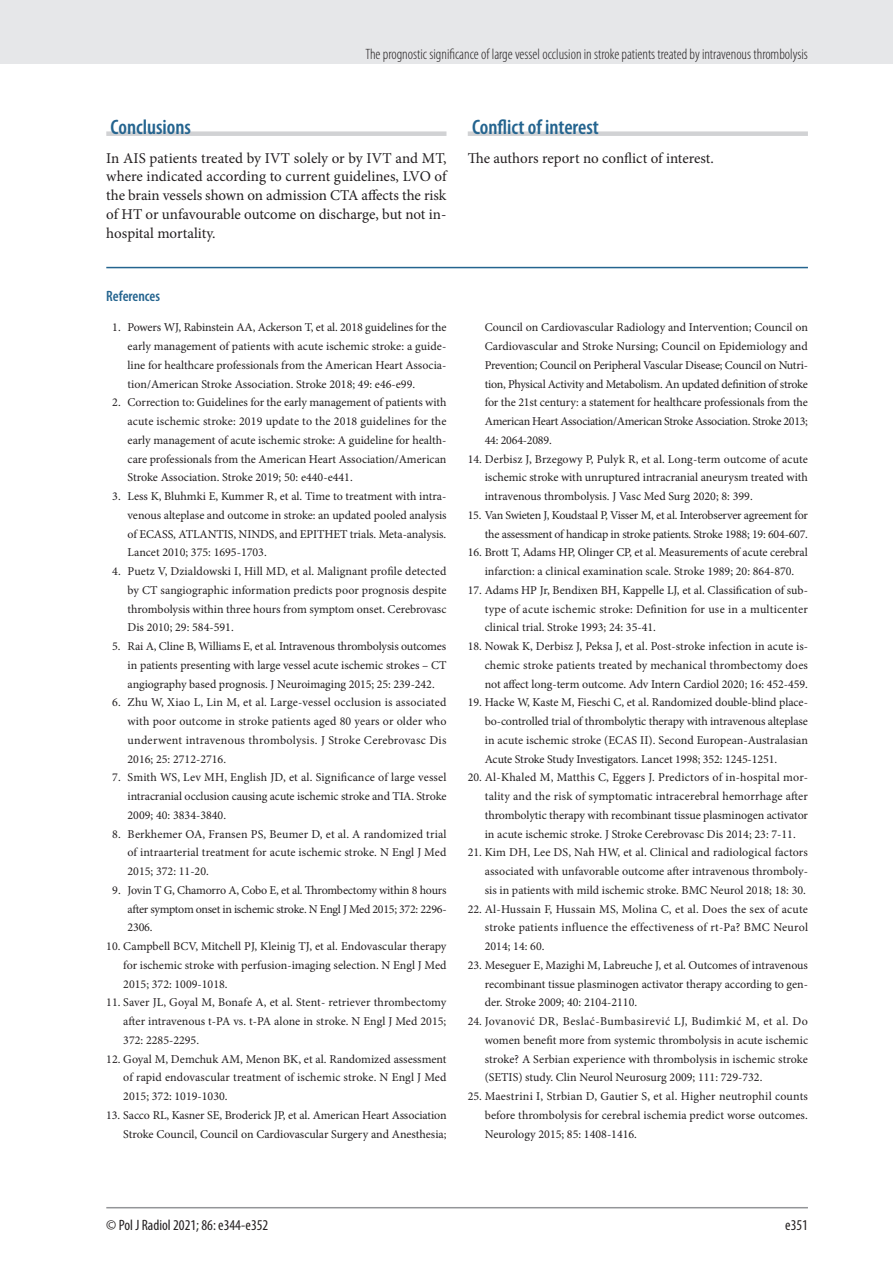
<style>
.page{position:relative;width:893px;height:1263px;background:#fff}
.page>*{position:absolute;margin:0;border:0;box-sizing:border-box;transform-origin:0 0}
.srodtytul_1{font:600 condensed 21px "Myriad Pro";color:#24648f}
.tekst_bez_wciecia{font:15px/18.8px "Minion Pro";letter-spacing:-.005em;color:#231f20}
.t1{font:300 condensed 15px "Myriad Pro";color:#231f20}
.t2{font:condensed 15px "Myriad Pro";color:#231f20}
.Pism{font:600 condensed 15px "Myriad Pro";color:#24648f}
.t3{font:12px/18.8px "Minion Pro";letter-spacing:-.005em;color:#231f20;text-align:justify}
</style>
<div class="page">
<div style="left:0;top:0;width:893px;height:64px;background:#e6e7e9"></div>
<hr style="left:106px;top:1207px;width:702px;height:1px;background:#939598">
<div style="left:106px;top:131px;width:340px;height:5px;background:#d1d2d4"></div>
<div style="left:468px;top:131px;width:340px;height:5px;background:#d1d2d4"></div>
<hr style="left:106px;top:267px;width:702px;height:1px;background:#24648f">
<p class="t1" style="left:365px;top:45px;width:444px">The prognostic significance of large vessel occlusion in stroke patients treated by intravenous thrombolysis</p>
<p class="srodtytul_1" style="left:111px;top:114px;width:82px">Conclusions</p>
<p class="tekst_bez_wciecia" style="left:106px;top:148px;width:342px">In AIS patients treated by IVT solely or by IVT and MT, where indicated according to current guidelines, LVO of the brain vessels shown on admission CTA affects the risk of HT or unfavourable outcome on discharge, but not in&shy;hospital mortality.</p>
<p class="Pism" style="left:106px;top:287px;width:55px">References</p>
<p class="t3" style="left:128px;top:318px;width:320px;text-indent:-15px">1. Powers WJ, Rabinstein AA, Ackerson T, et al. 2018 guidelines for the early management of patients with acute ischemic stroke: a guide&shy;line for healthcare professionals from the American Heart Associa&shy;tion/American Stroke Association. Stroke 2018; 49: e46-e99.</p>
<p class="t3" style="left:128px;top:393px;width:320px;text-indent:-15px">2. Correction to: Guidelines for the early management of patients with acute ischemic stroke: 2019 update to the 2018 guidelines for the early management of acute ischemic stroke: A guideline for health&shy;care professionals from the American Heart Association/American Stroke Association. Stroke 2019; 50: e440-e441.</p>
<p class="t3" style="left:128px;top:487px;width:320px;text-indent:-15px">3. Less K, Bluhmki E, Kummer R, et al. Time to treatment with intra&shy;venous alteplase and outcome in stroke: an updated pooled analysis of ECASS, ATLANTIS, NINDS, and EPITHET trials. Meta-analysis.<br>Lancet 2010; 375: 1695-1703.</p>
<p class="t3" style="left:128px;top:562px;width:320px;text-indent:-15px">4. Puetz V, Dzialdowski I, Hill MD, et al. Malignant profile detected by CT sangiographic information predicts poor prognosis despite thrombolysis within three hours from symptom onset. Cerebrovasc Dis 2010; 29: 584-591.</p>
<p class="t3" style="left:128px;top:637px;width:321px;text-indent:-15px">5. Rai A, Cline B, Williams E, et al. Intravenous thrombolysis outcomes in patients presenting with large vessel acute ischemic strokes – CT angiography based prognosis. J Neuroimaging 2015; 25: 239-242.</p>
<p class="t3" style="left:128px;top:693px;width:320px;text-indent:-15px">6. Zhu W, Xiao L, Lin M, et al. Large-vessel occlusion is associated with poor outcome in stroke patients aged 80 years or older who underwent intravenous thrombolysis. J Stroke Cerebrovasc Dis 2016; 25: 2712-2716.</p>
<p class="t3" style="left:128px;top:768px;width:320px;text-indent:-15px">7. Smith WS, Lev MH, English JD, et al. Significance of large vessel intracranial occlusion causing acute ischemic stroke and TIA. Stroke 2009; 40: 3834-3840.</p>
<p class="t3" style="left:128px;top:824px;width:320px;text-indent:-15px">8. Berkhemer OA, Fransen PS, Beumer D, et al. A randomized trial of intraarterial treatment for acute ischemic stroke. N Engl J Med 2015; 372: 11-20.</p>
<p class="t3" style="left:128px;top:881px;width:320px;text-indent:-15px">9. Jovin T G, Chamorro A, Cobo E, et al. Thrombectomy within 8 hours after symptom onset in ischemic stroke. N Engl J Med 2015; 372: 2296- 2306.</p>
<p class="t3" style="left:123px;top:937px;width:325px;text-indent:-17px">10. Campbell BCV, Mitchell PJ, Kleinig TJ, et al. Endovascular therapy for ischemic stroke with perfusion-imaging selection. N Engl J Med 2015; 372: 1009-1018.</p>
<p class="t3" style="left:123px;top:993px;width:325px;text-indent:-17px">11. Saver JL, Goyal M, Bonafe A, et al. Stent- retriever thrombectomy after intravenous t-PA vs. t-PA alone in stroke. N Engl J Med 2015; 372: 2285-2295.</p>
<p class="t3" style="left:123px;top:1049px;width:325px;text-indent:-17px">12. Goyal M, Demchuk AM, Menon BK, et al. Randomized assessment of rapid endovascular treatment of ischemic stroke. N Engl J Med 2015; 372: 1019-1030.</p>
<p class="t3" style="left:106px;top:1106px;width:342px;text-align:right">13. Sacco RL, Kasner SE, Broderick JP, et al. American Heart Association<br>Stroke Council, Council on Cardiovascular Surgery and Anesthesia;</p>
<p class="srodtytul_1" style="left:472px;top:114px;width:128px">Conflict of interest</p>
<p class="tekst_bez_wciecia" style="left:468px;top:148px;width:248px">The authors report no conflict of interest.</p>
<p class="t3" style="left:485px;top:318px;width:325px">Council on Cardiovascular Radiology and Intervention; Council on Cardiovascular and Stroke Nursing; Council on Epidemiology and Prevention; Council on Peripheral Vascular Disease; Council on Nutri&shy;tion, Physical Activity and Metabolism. An updated definition of stroke for the 21st century: a statement for healthcare professionals from the American Heart Association/American Stroke Association. Stroke 2013; 44: 2064-2089.</p>
<p class="t3" style="left:485px;top:449px;width:325px;text-indent:-17px">14. Derbisz J, Brzegowy P, Pulyk R, et al. Long-term outcome of acute ischemic stroke with unruptured intracranial aneurysm treated with intravenous thrombolysis. J Vasc Med Surg 2020; 8: 399.</p>
<p class="t3" style="left:468px;top:506px;width:342px;text-align:right">15. Van Swieten J, Koudstaal P, Visser M, et al. Interobserver agreement for the assessment of handicap in stroke patients. Stroke 1988; 19: 604-607.</p>
<p class="t3" style="left:468px;top:543px;width:342px;text-align:center">16. Brott T, Adams HP, Olinger CP, et al. Measurements of acute cerebral infarction: a clinical examination scale. Stroke 1989; 20: 864-870.</p>
<p class="t3" style="left:485px;top:581px;width:325px;text-indent:-17px">17. Adams HP Jr, Bendixen BH, Kappelle LJ, et al. Classification of sub&shy;type of acute ischemic stroke: Definition for use in a multicenter clinical trial. Stroke 1993; 24: 35-41.</p>
<p class="t3" style="left:485px;top:637px;width:325px;text-indent:-17px">18. Nowak K, Derbisz J, Peksa J, et al. Post-stroke infection in acute is&shy;chemic stroke patients treated by mechanical thrombectomy does not affect long-term outcome. Adv Intern Cardiol 2020; 16: 452-459.</p>
<p class="t3" style="left:485px;top:693px;width:325px;text-indent:-17px">19. Hacke W, Kaste M, Fieschi C, et al. Randomized double-blind place&shy;bo-controlled trial of thrombolytic therapy with intravenous alteplase in acute ischemic stroke (ECAS II). Second European-Australasian Acute Stroke Study Investigators. Lancet 1998; 352: 1245-1251.</p>
<p class="t3" style="left:485px;top:768px;width:325px;text-indent:-17px">20. Al-Khaled M, Matthis C, Eggers J. Predictors of in-hospital mor&shy;tality and the risk of symptomatic intracerebral hemorrhage after thrombolytic therapy with recombinant tissue plasminogen activator in acute ischemic stroke. J Stroke Cerebrovasc Dis 2014; 23: 7-11.</p>
<p class="t3" style="left:485px;top:843px;width:325px;text-indent:-17px">21. Kim DH, Lee DS, Nah HW, et al. Clinical and radiological factors associated with unfavorable outcome after intravenous thromboly&shy;sis in patients with mild ischemic stroke. BMC Neurol 2018; 18: 30.</p>
<p class="t3" style="left:485px;top:899px;width:325px;text-indent:-17px">22. Al-Hussain F, Hussain MS, Molina C, et al. Does the sex of acute stroke patients influence the effectiveness of rt-Pa? BMC Neurol 2014; 14: 60.</p>
<p class="t3" style="left:485px;top:956px;width:325px;text-indent:-17px">23. Meseguer E, Mazighi M, Labreuche J, et al. Outcomes of intravenous recombinant tissue plasminogen activator therapy according to gen&shy;der. Stroke 2009; 40: 2104-2110.</p>
<p class="t3" style="left:485px;top:1012px;width:325px;text-indent:-17px">24. Jovanović DR, Beslać-Bumbasirević LJ, Budimkić M, et al. Do women benefit more from systemic thrombolysis in acute ischemic stroke? A Serbian experience with thrombolysis in ischemic stroke (SETIS) study. Clin Neurol Neurosurg 2009; 111: 729-732.</p>
<p class="t3" style="left:485px;top:1087px;width:325px;text-indent:-17px">25. Maestrini I, Strbian D, Gautier S, et al. Higher neutrophil counts before thrombolysis for cerebral ischemia predict worse outcomes.<br>Neurology 2015; 85: 1408-1416.</p>
<p class="t2" style="left:106px;top:1216px;width:164px">© Pol J Radiol 2021; 86: e344-e352</p>
<p class="t2" style="left:785px;top:1216px;width:24px">e351</p>
</div>
